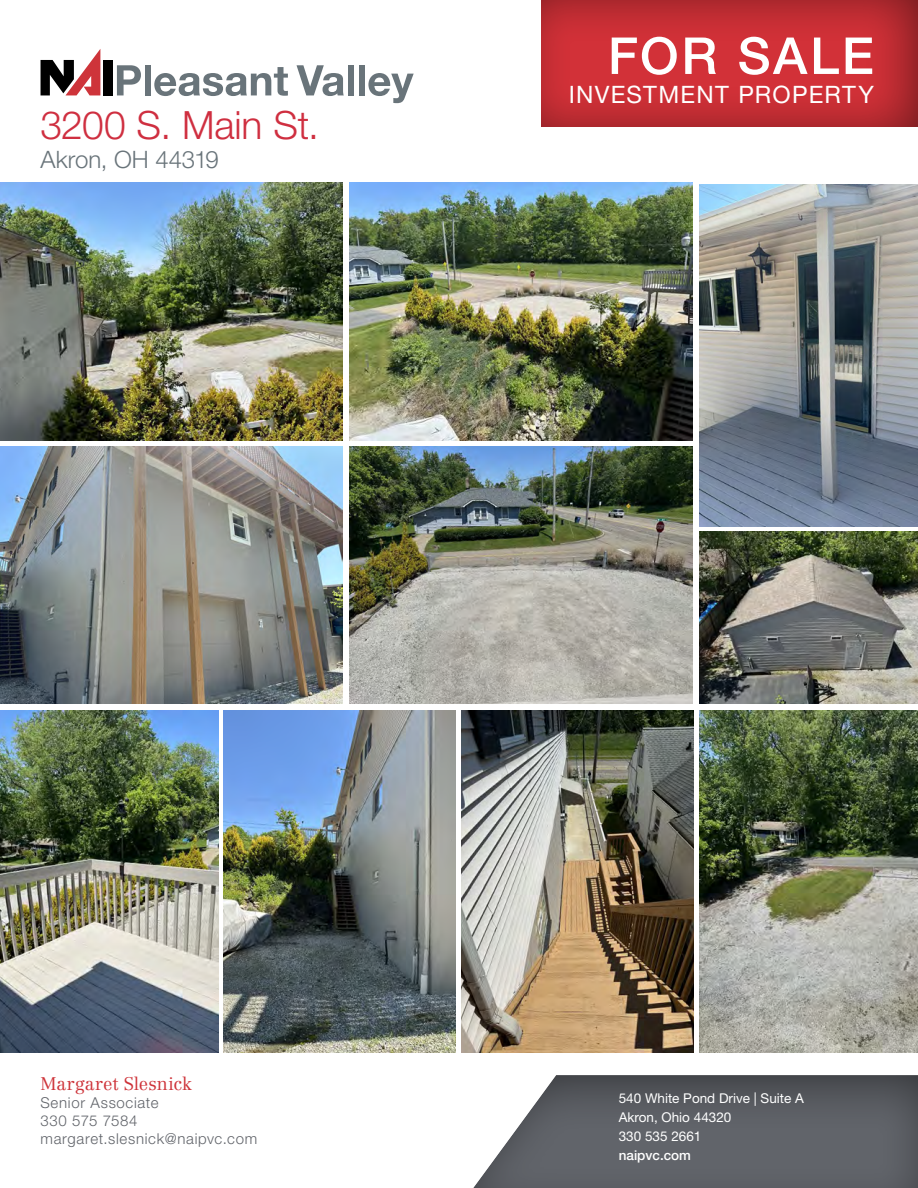
<style>
.page{position:relative;width:918px;height:1188px;background:#fff}
.page>*{position:absolute;margin:0;border:0;box-sizing:border-box;transform-origin:0 0}
.t1{font:500 51px "Helvetica Neue LT Std";letter-spacing:.05em;color:#fff}
.t2{font:300 39px "Helvetica Neue LT Std";letter-spacing:-.005em;color:#cf2f40}
.t3{font:24px "Helvetica Neue LT Std";letter-spacing:.055em;color:#fff}
.t4{font:300 24px "Helvetica Neue LT Std";letter-spacing:-.005em;color:#69747a}
.t5{font:300 18px "Centennial LT Std";letter-spacing:.005em;color:#ce343a}
.t6{font:300 15px/18px "Helvetica Neue LT Std";letter-spacing:.045em;color:#61646a}
.t7{font:13.5px/19px "Helvetica Neue LT Std";color:#fff}
.t8{font:500 13.5px "Helvetica Neue LT Std";color:#fff}
</style>
<div class="page">
<div style="left:104px;top:60px;width:9px;height:35px;background:#000"></div>
<svg style="left:41px;top:49px;width:59px;height:46px"></svg>
<svg style="left:117px;top:65px;width:24px;height:30px"></svg>
<div style="left:145px;top:65px;width:6px;height:30px;background:#69747a"></div>
<svg style="left:154px;top:67px;width:134px;height:29px"></svg>
<svg style="left:297px;top:65px;width:47px;height:31px"></svg>
<div style="left:348px;top:65px;width:6px;height:30px;background:#69747a"></div>
<div style="left:359px;top:65px;width:6px;height:30px;background:#69747a"></div>
<svg style="left:368px;top:73px;width:46px;height:30px"></svg>
<div style="left:445px;top:1062px;width:473px;height:126px;background:#000;opacity:.5"></div>
<img style="left:462px;top:711px;width:232px;height:342px">
<img style="left:700px;top:711px;width:218px;height:342px">
<img style="left:223px;top:711px;width:233px;height:342px">
<img style="left:0;top:711px;width:218px;height:342px">
<img style="left:0;top:183px;width:342px;height:257px">
<img style="left:349px;top:446px;width:344px;height:258px">
<img style="left:0;top:446px;width:342px;height:258px">
<img style="left:349px;top:183px;width:344px;height:257px">
<img style="left:700px;top:184px;width:218px;height:342px">
<img style="left:700px;top:532px;width:218px;height:172px">
<div style="left:527px;top:0;width:391px;height:130px;background:#000;opacity:.51"></div>
<h2 class="t2" style="left:40px;top:102px;width:280px">3200 S. Main St.</h2>
<h3 class="t4" style="left:40px;top:145px;width:180px">Akron, OH 44319</h3>
<h1 class="t1" style="left:608px;top:25px;width:268px">FOR SALE</h1>
<h3 class="t3" style="left:569px;top:80px;width:307px">INVESTMENT PROPERTY</h3>
<p class="t5" style="left:40px;top:1073px;width:153px">Margaret Slesnick</p>
<p class="t6" style="left:40px;top:1094px;width:218px">Senior Associate<br>330 575 7584 margaret.slesnick@naipvc.com</p>
<p class="t7" style="left:619px;top:1089px;width:187px">540 White Pond Drive | Suite A<br>Akron, Ohio 44320<br>330 535 2661</p>
<p class="t8" style="left:619px;top:1148px;width:74px">naipvc.com</p>
</div>
